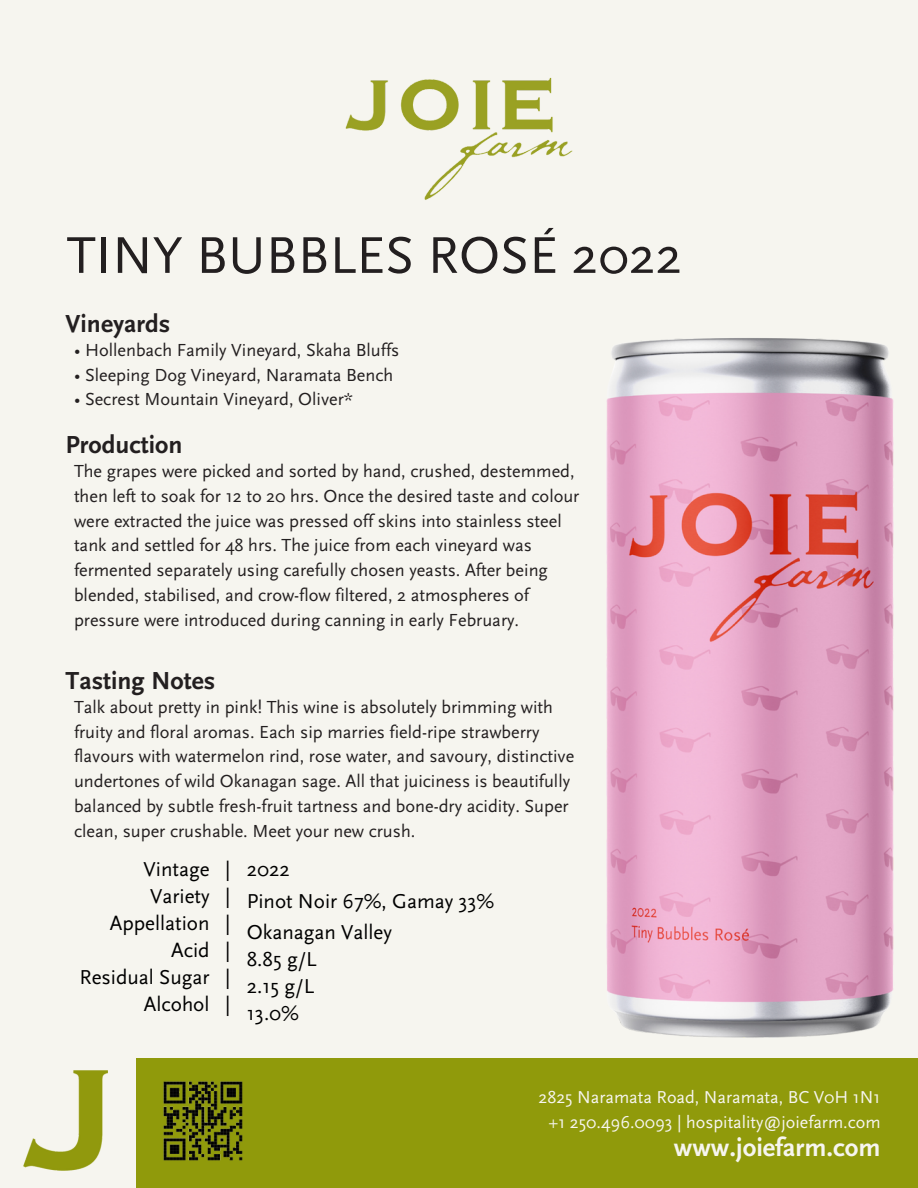
<style>
.page{position:relative;width:918px;height:1188px;background:#f6f5ef}
.page>*{position:absolute;margin:0;border:0;box-sizing:border-box;transform-origin:0 0}
.t1{font:54px "Scala Sans";color:#231f20}
.t2{font:700 26.55px "Scala Sans";color:#f6f5ef}
.t3{font:700 25.65px "Scala Sans";color:#231f20}
.t4{font:21px/27px "Scala Sans";color:#000;text-align:justify}
.t5{font:18.3px/24.8px "Scala Sans";color:#231f20}
.t6{font:18px/24.8px "Scala Sans";color:#f6f5ef;text-align:center}
</style>
<div class="page">
<img style="left:345px;top:78px;width:216px;height:122px">
<div style="left:137px;top:1058px;width:781px;height:130px;background:#909a0b"></div>
<img style="left:23px;top:1071px;width:85px;height:100px">
<img style="left:163px;top:1081px;width:80px;height:80px">
<img style="left:561px;top:141px;width:333px;height:897px">
<h1 class="t1" style="left:67px;top:226px;width:617px">TINY BUBBLES ROSÉ 2022</h1>
<h3 class="t3" style="left:66px;top:310px;width:106px">Vineyards</h3>
<p class="t5" style="left:74px;top:338px;width:327px">• Hollenbach Family Vineyard, Skaha Bluffs</p>
<p class="t5" style="left:74px;top:363px;width:321px">• Sleeping Dog Vineyard, Naramata Bench</p>
<p class="t5" style="left:74px;top:387px;width:280px">• Secrest Mountain Vineyard, Oliver*</p>
<h3 class="t3" style="left:66px;top:431px;width:118px">Production</h3>
<p class="t5" style="left:74px;top:459px;width:507px">The grapes were picked and sorted by hand, crushed, destemmed, then left to soak for 12 to 20 hrs. Once the desired taste and colour were extracted the juice was pressed off skins into stainless steel tank and settled for 48 hrs. The juice from each vineyard was fermented separately using carefully chosen yeasts. After being blended, stabilised, and crow-flow filtered, 2 atmospheres of pressure were introduced during canning in early February.</p>
<h3 class="t3" style="left:66px;top:667px;width:151px">Tasting Notes</h3>
<p class="t5" style="left:74px;top:695px;width:502px">Talk about pretty in pink! This wine is absolutely brimming with fruity and floral aromas. Each sip marries field-ripe strawberry flavours with watermelon rind, rose water, and savoury, distinctive undertones of wild Okanagan sage. All that juiciness is beautifully balanced by subtle fresh-fruit tartness and bone-dry acidity. Super clean, super crushable. Meet your new crush.</p>
<p class="t4" style="left:247px;top:854px;width:249px;line-height:31.5px;text-align:left">2022<br>Pinot Noir 67%, Gamay 33%<br>Okanagan Valley</p>
<p class="t4" style="left:247px;top:946px;width:71px">8.85 g/L 2.15 g/L 13.0%</p>
<p class="t4" style="left:79px;top:856px;width:132px;text-align:right">Vintage<br>Variety<br>Appellation<br>Acid<br>Residual Sugar<br>Alcohol</p>
<p class="t4" style="left:225px;top:856px;width:7px">| | | | | |</p>
<p class="t6" style="left:539px;top:1085px;width:344px">2825 Naramata Road, Naramata, BC V0H 1N1 +1 250.496.0093 | hospitality@joiefarm.com</p>
<h2 class="t2" style="left:674px;top:1133px;width:208px">www.joiefarm.com</h2>
</div>
